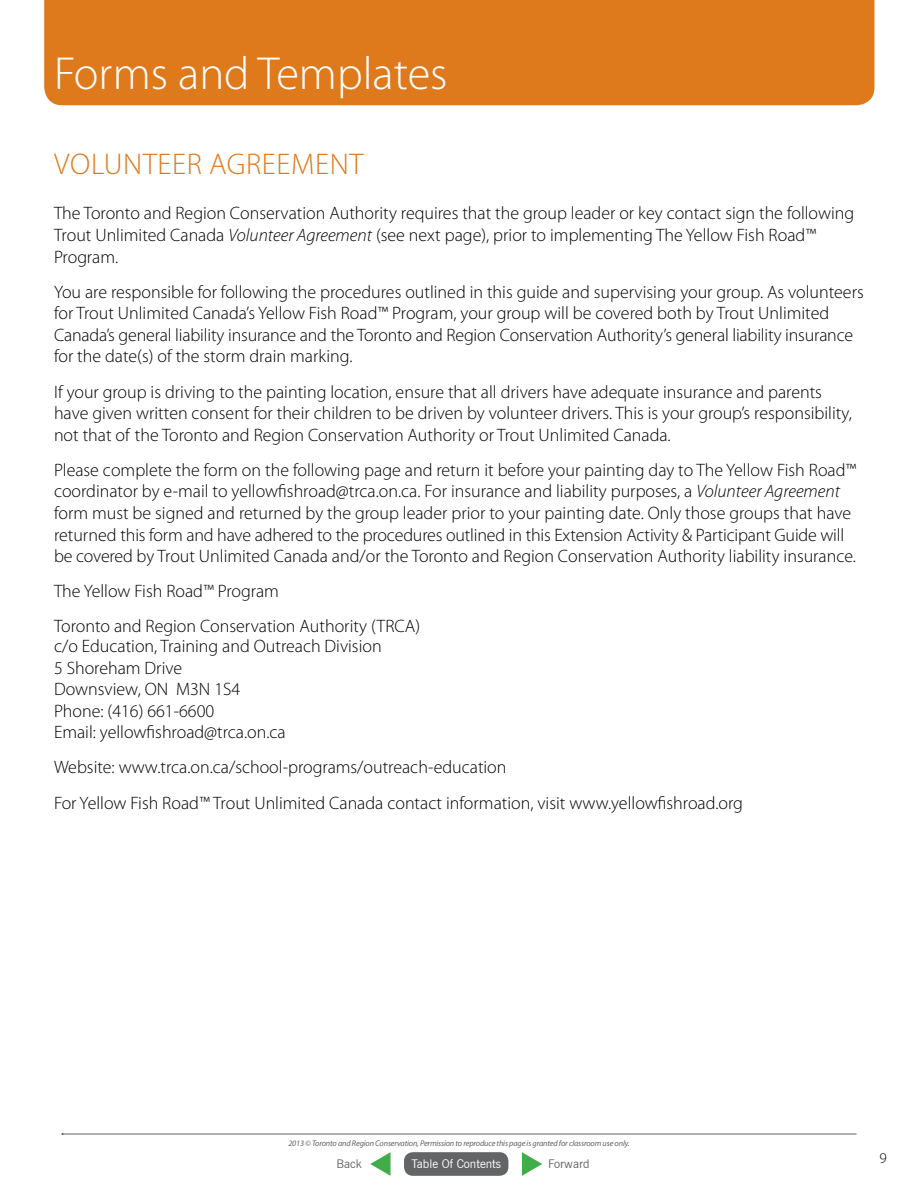
<style>
.page{position:relative;width:918px;height:1188px;background:#fff}
.page>*{position:absolute;margin:0;border:0;box-sizing:border-box;transform-origin:0 0}
.t1{font:300 46.5px "Myriad Pro";color:#fff}
.t2{font:300 30px "Myriad Pro";color:#df7a1c}
.t3{font:300 18px/21.6px "Myriad Pro";color:#000}
.t4{font:300 15px "Myriad Pro";color:#000}
.t5{font:12px "News Gothic BT";color:#fff}
.t6{font:12px "News Gothic BT";color:#636466}
.t7{font:italic 8.25px "Myriad Pro";letter-spacing:-.02em;color:#636466}
.s1{font-style:italic}
</style>
<div class="page">
<hr style="left:63px;top:1134px;width:794px;height:1px;background:#636466">
<div style="left:44px;top:0;width:830px;height:105px;background:#df7a1c"></div>
<div style="left:404px;top:1152px;width:104px;height:24px;background:#636466;border-radius:9px"></div>
<svg style="left:522px;top:1152px;width:20px;height:24px"></svg>
<svg style="left:370px;top:1152px;width:21px;height:24px"></svg>
<h1 class="t1" style="left:54px;top:48px;width:395px">Forms and Templates</h1>
<h2 class="t2" style="left:54px;top:148px;width:34px">Volunteer</h2>
<h2 class="t2" style="left:209px;top:148px;width:36px">Agreement</h2>
<p class="t3" style="left:54px;top:203px;width:802px">The Toronto and Region Conservation Authority requires that the group leader or key contact sign the following<br>Trout Unlimited Canada <span class="s1">Volunteer Agreement</span> (see next page), prior to implementing The Yellow Fish Road™<br>Program.</p>
<p class="t3" style="left:54px;top:281px;width:811px">You are responsible for following the procedures outlined in this guide and supervising your group. As volunteers for Trout Unlimited Canada’s Yellow Fish Road™ Program, your group will be covered both by Trout Unlimited Canada’s general liability insurance and the Toronto and Region Conservation Authority’s general liability insurance for the date(s) of the storm drain marking.</p>
<p class="t3" style="left:54px;top:381px;width:799px">If your group is driving to the painting location, ensure that all drivers have adequate insurance and parents have given written consent for their children to be driven by volunteer drivers. This is your group’s responsibility, not that of the Toronto and Region Conservation Authority or Trout Unlimited Canada.</p>
<p class="t3" style="left:54px;top:459px;width:804px">Please complete the form on the following page and return it before your painting day to The Yellow Fish Road™ coordinator by e-mail to yellowfishroad@trca.on.ca. For insurance and liability purposes, a <span class="s1">Volunteer Agreement </span>form must be signed and returned by the group leader prior to your painting date. Only those groups that have returned this form and have adhered to the procedures outlined in this Extension Activity &amp; Participant Guide will be covered by Trout Unlimited Canada and/or the Toronto and Region Conservation Authority liability insurance.</p>
<p class="t3" style="left:54px;top:574px;width:368px;line-height:35.1px">The Yellow Fish Road™ Program<br>Toronto and Region Conservation Authority (TRCA)</p>
<p class="t3" style="left:54px;top:635px;width:329px">c/o Education, Training and Outreach Division<br>5 Shoreham Drive<br>Downsview, ON M3N 1S4<br>Phone: (416) 661-6600<br>Email: yellowfishroad@trca.on.ca</p>
<p class="t3" style="left:54px;top:750px;width:691px;line-height:35.1px">Website: www.trca.on.ca/school-programs/outreach-education<br>For Yellow Fish Road™ Trout Unlimited Canada contact information, visit www.yellowfishroad.org</p>
<p class="t7" style="left:288px;top:1138px;width:343px">2013 © Toronto and Region Conservation, Permission to reproduce this page is granted for classroom use only.</p>
<p class="t6" style="left:337px;top:1156px;width:27px">Back</p>
<p class="t5" style="left:411px;top:1156px;width:91px">Table Of Contents</p>
<p class="t6" style="left:548px;top:1156px;width:43px">Forward</p>
<p class="t4" style="left:879px;top:1150px;width:9px">9</p>
</div>
